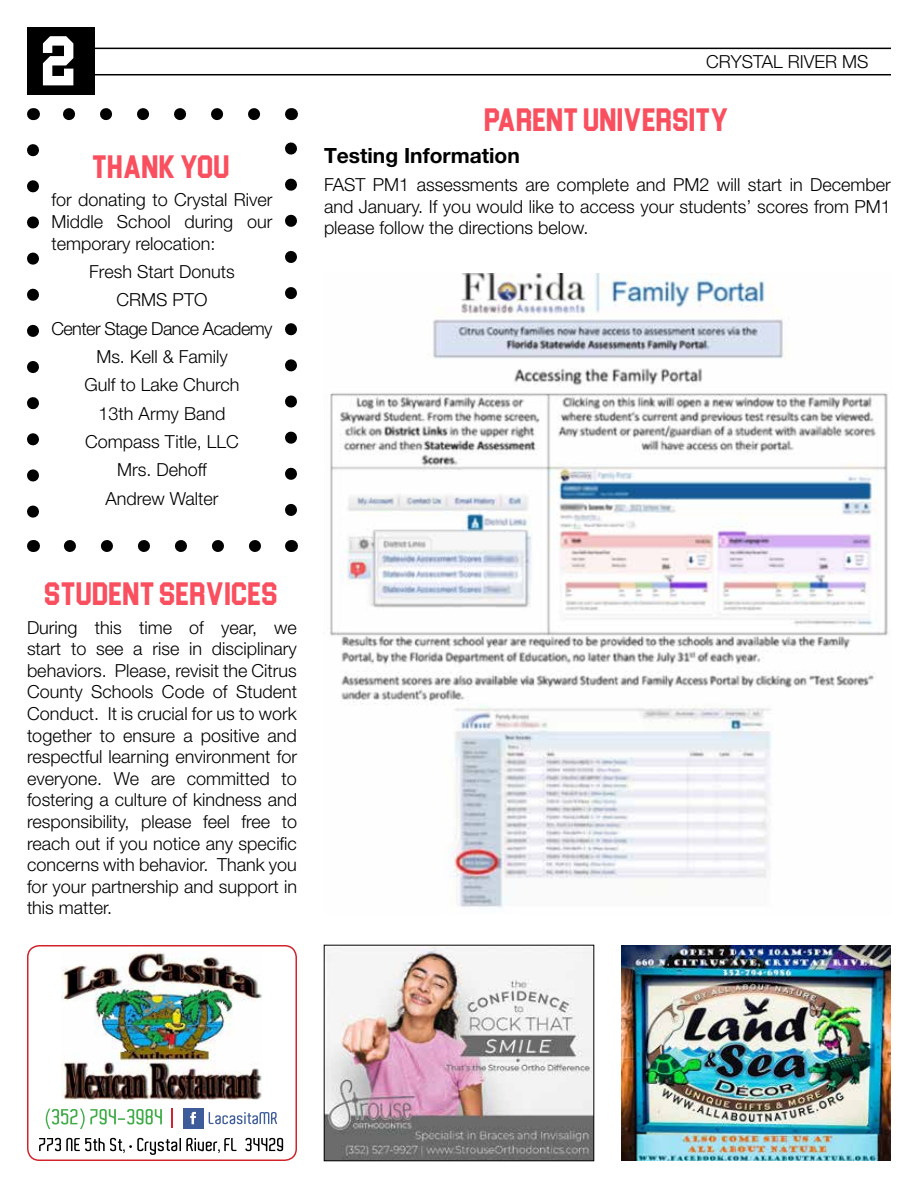
<style>
.page{position:relative;width:918px;height:1188px;background:#fff}
.page>*{position:absolute;margin:0;border:0;box-sizing:border-box;transform-origin:0 0}
.t1{font:72px "Blockletter";color:#fff}
.t2{font:33px "Blockletter";color:#f94f5e}
.t3{font:700 21px "Helvetica Neue LT Pro";color:#000}
.t4{font:300 18px/21.6px "Helvetica Neue LT Pro";color:#000;text-align:justify}
</style>
<div class="page">
<hr style="left:27px;top:48px;width:864px;height:1px;background:#000">
<hr style="left:27px;top:74px;width:864px;height:1px;background:#000">
<div style="left:27px;top:27px;width:68px;height:68px;background:#000"></div>
<svg style="left:27px;top:150px;width:12px;height:368px"></svg>
<svg style="left:70px;top:540px;width:191px;height:12px"></svg>
<svg style="left:285px;top:142px;width:12px;height:368px"></svg>
<svg style="left:63px;top:108px;width:191px;height:12px"></svg>
<svg style="left:33px;top:540px;width:1px;height:12px"></svg>
<svg style="left:291px;top:540px;width:1px;height:12px"></svg>
<svg style="left:291px;top:108px;width:1px;height:12px"></svg>
<svg style="left:33px;top:108px;width:1px;height:12px"></svg>
<img style="left:330px;top:273px;width:558px;height:635px">
<img style="left:62px;top:951px;width:200px;height:149px">
<svg style="left:39px;top:1138px;width:244px;height:17px"></svg>
<hr style="left:171px;top:1108px;width:2px;height:20px;background:#d2232a">
<svg style="left:46px;top:1109px;width:116px;height:20px"></svg>
<div style="left:183px;top:1108px;width:20px;height:20px;background:#3d5c99"></div>
<svg style="left:190px;top:1112px;width:6px;height:12px"></svg>
<svg style="left:209px;top:1112px;width:68px;height:12px"></svg>
<div style="left:27px;top:945px;width:270px;height:216px;border:2px solid #d2232a;border-radius:12px"></div>
<img style="left:621px;top:945px;width:270px;height:216px">
<img style="left:326px;top:947px;width:266px;height:212px">
<div style="left:324px;top:945px;width:270px;height:216px;border:1px solid #000"></div>
<h1 class="t1" style="left:43px;top:9px;width:37px">2</h1>
<h2 class="t2" style="left:93px;top:143px;width:139px">THANK YOU</h2>
<p class="t4" style="left:51px;top:189px;width:223px">for donating to Crystal River Middle School during our temporary relocation:</p>
<p class="t4" style="left:51px;top:257px;width:223px;line-height:28.3px;text-align:center">Fresh Start Donuts<br>CRMS PTO<br>Center Stage Dance Academy<br>Ms. Kell &amp; Family<br>Gulf to Lake Church<br>13th Army Band<br>Compass Title, LLC<br>Mrs. Dehoff<br>Andrew Walter</p>
<p class="t4" style="left:706px;top:51px;width:164px">CRYSTAL RIVER MS</p>
<h2 class="t2" style="left:485px;top:96px;width:246px">PARENT UNIVERSITY</h2>
<p class="t3" style="left:324px;top:142px;width:197px">Testing Information</p>
<p class="t4" style="left:324px;top:173px;width:568px">FAST PM1 assessments are complete and PM2 will start in December and January. If you would like to access your students’ scores from PM1 please follow the directions below.</p>
<h2 class="t2" style="left:45px;top:570px;width:235px">STUDENT SERVICES</h2>
<p class="t4" style="left:27px;top:616px;width:272px">During this time of year, we start to see a rise in disciplinary behaviors. Please, revisit the Citrus County Schools Code of Student Conduct. It is crucial for us to work together to ensure a positive and respectful learning environment for everyone. We are committed to fostering a culture of kindness and responsibility, please feel free to reach out if you notice any specific concerns with behavior. Thank you for your partnership and support in this matter.</p>
</div>
